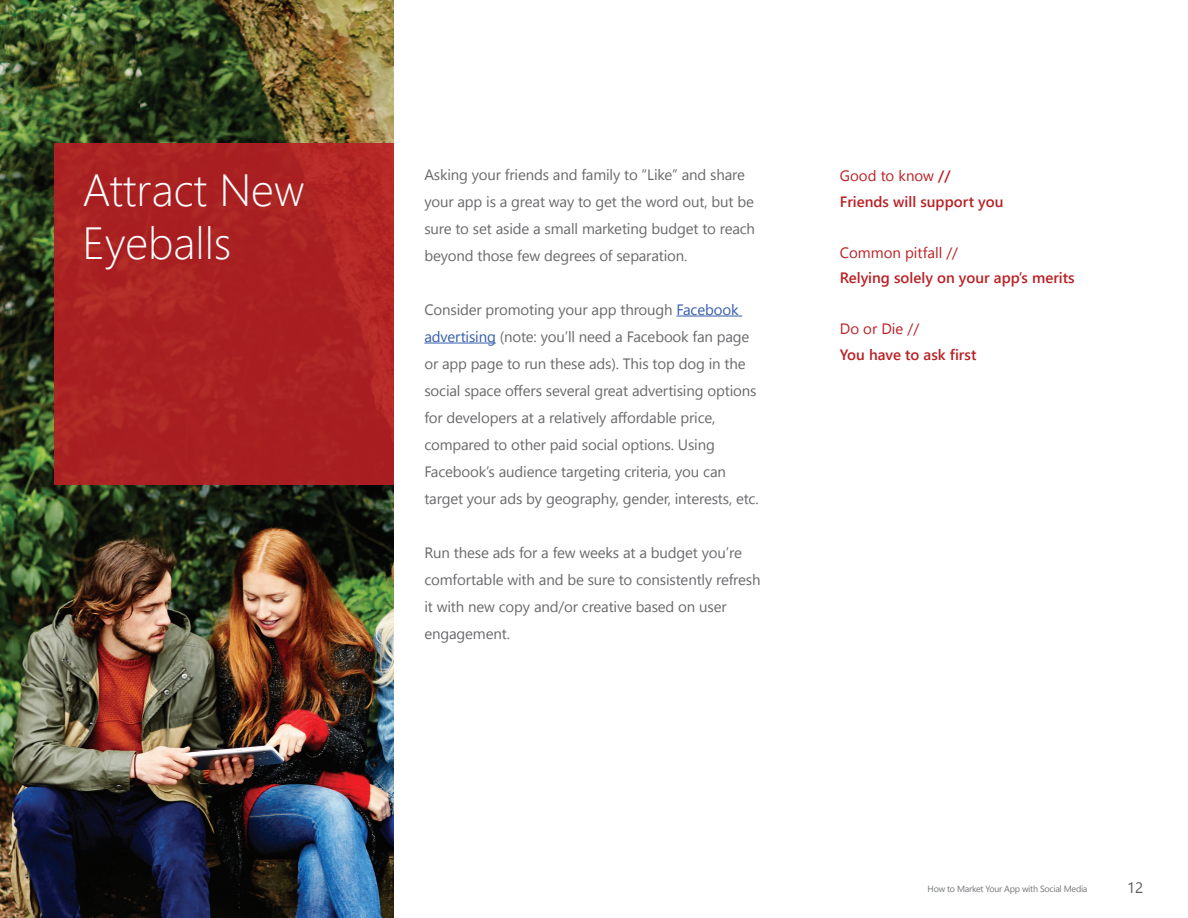
<style>
.page{position:relative;width:1188px;height:918px;background:#fff}
.page>*{position:absolute;margin:0;border:0;box-sizing:border-box;transform-origin:0 0}
.t1{font:300 45px/52.5px "Segoe UI";color:#fff}
.t2{font:15px/27px "Segoe UI";letter-spacing:-.01em;color:#69696c}
.t3{font:600 15px/25.5px "Segoe UI";color:#ba2024}
.t4{font:15px "Segoe UI";color:#ba2024}
.t5{font:15px "Segoe UI";color:#57585a}
.t6{font:9px "Segoe UI";letter-spacing:-.03em;color:#76787b}
.s1{color:#355dab}
.s2{font-weight:400}
</style>
<div class="page">
<img style="left:0;top:0;width:393px;height:918px">
<hr style="left:676px;top:316px;width:66px;height:1px;background:#355dab">
<hr style="left:424px;top:343px;width:72px;height:1px;background:#355dab">
<div style="left:54px;top:143px;width:339px;height:341px;background:#aa2122"></div>
<p class="t2" style="left:424px;top:160px;width:332px">Asking your friends and family to “Like” and share your app is a great way to get the word out, but be sure to set aside a small marketing budget to reach beyond those few degrees of separation.</p>
<p class="t2" style="left:424px;top:295px;width:336px">Consider promoting your app through <span class="s1">Facebook advertising</span> (note: you’ll need a Facebook fan page or app page to run these ads). This top dog in the social space offers several great advertising options for developers at a relatively affordable price, compared to other paid social options. Using Facebook’s audience targeting criteria, you can target your ads by geography, gender, interests, etc.</p>
<p class="t2" style="left:424px;top:538px;width:338px">Run these ads for a few weeks at a budget you’re comfortable with and be sure to consistently refresh it with new copy and/or creative based on user engagement.</p>
<h1 class="t1" style="left:82px;top:162px;width:223px">Attract New<br>Eyeballs</h1>
<p class="t3" style="left:840px;top:163px;width:165px"><span class="s2">Good to know</span> //<br>Friends will support you</p>
<p class="t4" style="left:840px;top:241px;width:120px">Common pitfall //</p>
<p class="t3" style="left:840px;top:265px;width:236px">Relying solely on your app’s merits</p>
<p class="t4" style="left:840px;top:318px;width:81px">Do or Die //</p>
<p class="t3" style="left:840px;top:341px;width:138px">You have to ask first</p>
<p class="t6" style="left:928px;top:882px;width:161px">How to Market Your App with Social Media</p>
<p class="t5" style="left:1127px;top:876px;width:18px">12</p>
</div>
